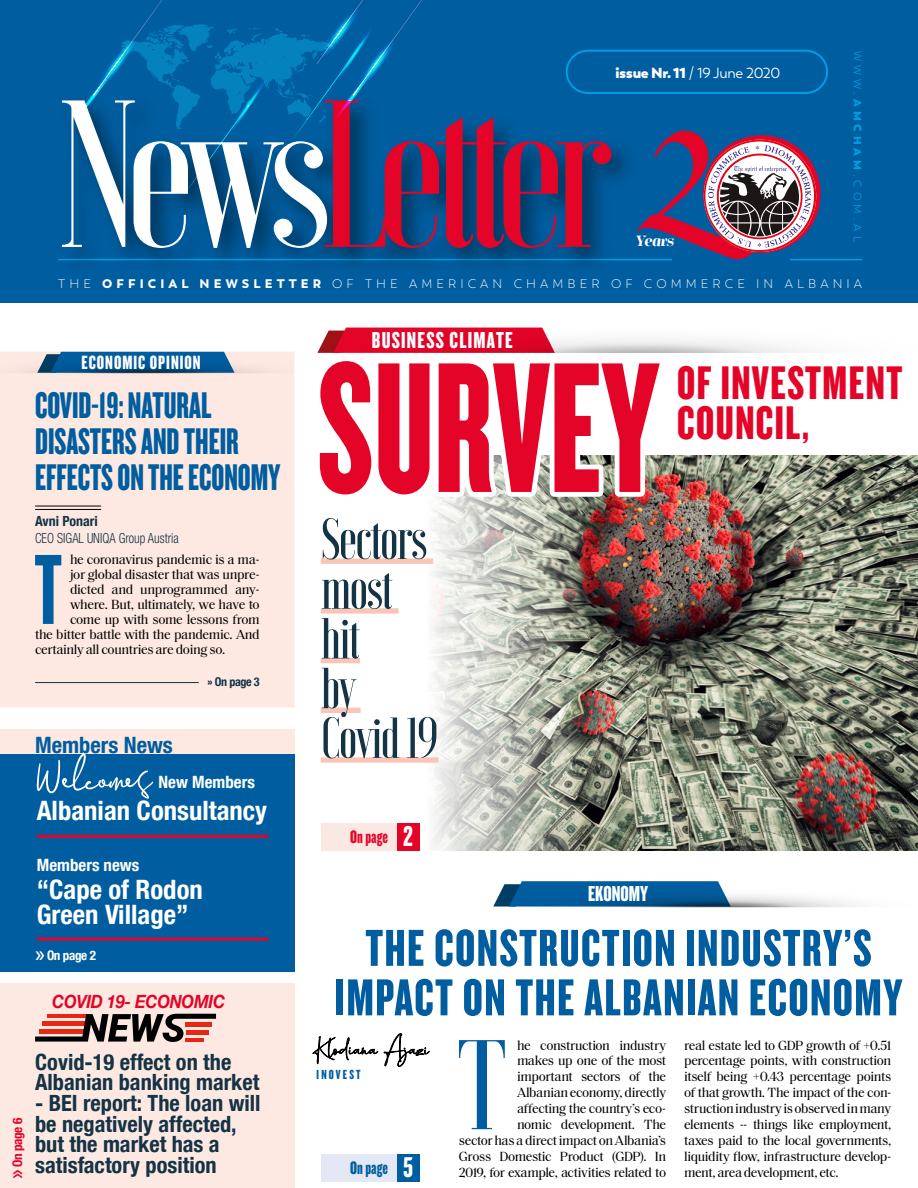
<style>
.page{position:relative;width:918px;height:1188px;background:#fff}
.page>*{position:absolute;margin:0;border:0;box-sizing:border-box;transform-origin:0 0}
.t1{font:500 209.25px "Voga";letter-spacing:-.06em;color:#e40428}
.t2{font:193.05px "Knockout HTF68 Full Featherwt";color:#e40428;scale:.85 1}
.t3{font:500 127.2px "Voga";color:#005d9f}
.t4{font:103.65px "Knockout HTF67 Full Bantamwt";color:#005d9f}
.t5{font:500 57.75px/49.8px "Voga";letter-spacing:-.035em;color:#143344;scale:.95 1}
.t6{font:54px/49.5px "Knockout HTF68 Full Featherwt";letter-spacing:.03em;color:#005d9f;text-align:center}
.t7{font:49.05px/40px "Knockout HTF68 Full Featherwt";letter-spacing:.03em;color:#e40428}
.t8{font:38.55px/36px "Knockout HTF68 Full Featherwt";color:#005d9f;scale:.9 1}
.t9{font:700 condensed 26.7px/24.6px "Helvetica Neue LT Com";color:#fff}
.t10{font:24px "Knockout HTF68 Full Featherwt";letter-spacing:.05em;color:#fff}
.t11{font:700 condensed 22.5px "Helvetica Neue LT Com";color:#005d9f}
.t12{font:22.5px "Knockout HTF68 Full Featherwt";color:#fff}
.t13{font:700 condensed 22.35px/20.7px "Helvetica Neue LT Com";color:#143344}
.t14{font:19.95px "Knockout HTF68 Full Featherwt";letter-spacing:.05em;color:#fff}
.t15{font:18.75px "Knockout HTF68 Full Featherwt";color:#e40428}
.t16{font:18.75px "Knockout HTF68 Full Featherwt";color:#005d9f}
.t17{font:italic 700 18.15px "Helvetica Neue LT Com";letter-spacing:-.02em;color:#e40428;scale:.9 1}
.t18{font:700 condensed 16.95px "Helvetica Neue LT Com";color:#fff}
.t19{font:italic 700 14.7px "Jaymont PERSONAL";color:#fff}
.t20{font:14.55px "Boston";letter-spacing:-.025em;color:#fff}
.t21{font:300 condensed 13.95px "Helvetica Neue LT Com";color:#143344;scale:.9 1}
.t22{font:700 condensed 13.95px "Helvetica Neue LT Com";color:#143344}
.t23{font:13.65px "Knockout HTF68 Full Featherwt";letter-spacing:.16em;color:#005d9f}
.t24{font:13.5px/15.9px "Saol Text";letter-spacing:-.025em;color:#000;text-align:right}
.t25{font:700 condensed 13.2px "Helvetica Neue LT Com";letter-spacing:-.03em;color:#fff}
.t26{font:700 condensed 13.2px "Helvetica Neue LT Com";letter-spacing:-.03em;color:#e40428}
.t27{font:300 12.45px "Boston";letter-spacing:.33em;color:#fff}
.t28{font:700 condensed 12.15px "Helvetica Neue LT Com";letter-spacing:-.03em;color:#143344}
.t29{font:10.8px "Boston";letter-spacing:.37em;color:#009fe3}
.s1{font-weight:800}
.s2{color:#fff}
.s3{font-weight:900}
.s4{font-family:"Interstate Mono";font-weight:400;font-stretch:normal;font-size:16.5px}
.s5{font-size:29.7px;color:#fff}
</style>
<div class="page">
<img style="left:321px;top:455px;width:597px;height:395px">
<div style="left:0;top:0;width:918px;height:302px;background:#005d9f"></div>
<div style="left:566px;top:50px;width:262px;height:44px;border:2px solid #009fe3;border-radius:21px"></div>
<svg style="left:645px;top:130px;width:171px;height:131px"></svg>
<hr style="left:58px;top:259px;width:614px;height:1px;background:#009fe3">
<hr style="left:790px;top:259px;width:72px;height:1px;background:#009fe3">
<img style="left:44px;top:57px;width:601px;height:246px">
<svg style="left:75px;top:0;width:367px;height:193px"></svg>
<svg style="left:317px;top:328px;width:354px;height:215px"></svg>
<div style="left:10px;top:362px;width:274px;height:335px;background:#fde9e2"></div>
<div style="left:0;top:352px;width:294px;height:355px;border:21px solid #fde9e2"></div>
<div style="left:0;top:984px;width:294px;height:204px;background:#fde9e2"></div>
<div style="left:0;top:729px;width:294px;height:241px;background:#fde9e2"></div>
<div style="left:0;top:754px;width:294px;height:218px;background:#005d9f"></div>
<hr style="left:37px;top:835px;width:231px;height:3px;background:#e40428">
<hr style="left:37px;top:938px;width:231px;height:3px;background:#e40428">
<svg style="left:37px;top:753px;width:116px;height:46px"></svg>
<hr style="left:35px;top:682px;width:164px;height:1px;background:#143344">
<img style="left:0;top:351px;width:295px;height:22px">
<hr style="left:35px;top:506px;width:66px;height:1px;background:#000">
<hr style="left:35px;top:509px;width:66px;height:1px;background:#000">
<div style="left:321px;top:559px;width:112px;height:5px;background:#f9c5b7"></div>
<div style="left:321px;top:608px;width:77px;height:6px;background:#f9c5b7"></div>
<div style="left:321px;top:658px;width:39px;height:5px;background:#f9c5b7"></div>
<div style="left:321px;top:708px;width:40px;height:5px;background:#f9c5b7"></div>
<div style="left:321px;top:757px;width:118px;height:6px;background:#f9c5b7"></div>
<div style="left:321px;top:823px;width:76px;height:27px;background:#fce8e2"></div>
<div style="left:397px;top:823px;width:23px;height:27px;background:#e40428"></div>
<div style="left:321px;top:1154px;width:76px;height:28px;background:#dee3f2"></div>
<div style="left:397px;top:1154px;width:23px;height:28px;background:#005d9f"></div>
<svg style="left:493px;top:881px;width:30px;height:26px"></svg>
<img style="left:523px;top:881px;width:335px;height:26px">
<svg style="left:313px;top:1036px;width:65px;height:28px"></svg>
<svg style="left:384px;top:1033px;width:46px;height:34px"></svg>
<svg style="left:35px;top:1014px;width:181px;height:28px"></svg>
<p class="t20" style="left:616px;top:64px;width:166px"><span class="s1">issue Nr. 11</span> / 19 June 2020</p>
<h1 class="t1" style="left:57px;top:57px;width:558px"><span class="s2">News</span>Letter</h1>
<p class="t19" style="left:637px;top:231px;width:39px">Years</p>
<p class="t29" style="left:864px;top:51px;width:192px;rotate:90deg">WWW.<span class="s1">AMCHAM</span>.COM.AL</p>
<p class="t27" style="left:58px;top:277px;width:805px">THE <span class="s3">OFFICIAL NEWSLETTER</span> OF THE AMERICAN CHAMBER OF COMMERCE IN ALBANIA</p>
<h3 class="t14" style="left:81px;top:352px;width:121px">ECONOMIC OPINION</h3>
<h3 class="t8" style="left:35px;top:388px;width:274px">COVID-19: NATURAL<br>DISASTERS AND THEIR<br>EFFECTS ON THE ECONOMY</h3>
<p class="t22" style="left:35px;top:513px;width:64px">Avni Ponari</p>
<p class="t21" style="left:35px;top:530px;width:161px">CEO SIGAL UNIQA Group Austria</p>
<h3 class="t4" style="left:35px;top:537px;width:29px">T</h3>
<p class="t24" style="left:70px;top:550px;width:191px">he coronavirus pandemic is a ma-</p>
<p class="t24" style="left:70px;top:565px;width:191px">jor global disaster that was unpre-</p>
<p class="t24" style="left:70px;top:580px;width:191px">dicted and unprogrammed any-</p>
<p class="t24" style="left:70px;top:595px;width:191px">where. But, ultimately, we have to</p>
<p class="t24" style="left:70px;top:610px;width:191px">come up with some lessons from</p>
<p class="t24" style="left:35px;top:625px;width:226px">the bitter battle with the pandemic. And</p>
<p class="t24" style="left:35px;top:640px;width:192px">certainly all countries are doing so.</p>
<p class="t28" style="left:208px;top:674px;width:54px">» On page 3</p>
<h3 class="t11" style="left:35px;top:732px;width:139px">Members News</h3>
<p class="t18" style="left:159px;top:772px;width:98px">New Members</p>
<h3 class="t9" style="left:37px;top:798px;width:232px">Albanian Consultancy</h3>
<p class="t18" style="left:37px;top:855px;width:104px">Members news</p>
<h3 class="t9" style="left:37px;top:878px;width:168px">“Cape of Rodon<br>Green Village”</h3>
<p class="t25" style="left:35px;top:948px;width:62px"><span class="s4">»</span> On page 2</p>
<h3 class="t17" style="left:52px;top:990px;width:194px">COVID 19- ECONOMIC</h3>
<p class="t26" style="left:9px;top:1179px;width:62px;rotate:-90deg"><span class="s4">»</span> On page 6</p>
<h3 class="t13" style="left:35px;top:1052px;width:226px">Covid-19 effect on the<br>Albanian banking market</h3>
<h3 class="t13" style="left:35px;top:1093px;width:227px">- BEI report: The loan will be negatively affected, but the market has a satisfactory position</h3>
<h3 class="t10" style="left:372px;top:328px;width:142px">BUSINESS CLIMATE</h3>
<h2 class="t2" style="left:317px;top:330px;width:404px">SURVEY</h2>
<h3 class="t5" style="left:321px;top:512px;width:125px">Sectors most hit<br>by<br>Covid 19</h3>
<h3 class="t7" style="left:677px;top:363px;width:227px">OF INVESTMENT<br>COUNCIL,</h3>
<h3 class="t15" style="left:350px;top:827px;width:64px">On page <span class="s5">2</span></h3>
<h3 class="t12" style="left:588px;top:882px;width:62px">EKONOMY</h3>
<h3 class="t6" style="left:335px;top:924px;width:569px">THE CONSTRUCTION INDUSTRY’S<br>IMPACT ON THE ALBANIAN ECONOMY</h3>
<h3 class="t3" style="left:457px;top:1014px;width:51px">T</h3>
<p class="t24" style="left:459px;top:1036px;width:209px">he construction industry<br>makes up one of the most important sectors of the<br>Albanian economy, directly<br>affecting the country’s eco-<br>nomic development. The<br>sector has a direct impact on Albania’s<br>Gross Domestic Product (GDP). In<br>2019, for example, activities related to</p>
<p class="t24" style="left:684px;top:1036px;width:209px;text-align:justify">real estate led to GDP growth of +0.51 percentage points, with construction itself being +0.43 percentage points of that growth. The impact of the con&shy;struction industry is observed in many elements -- things like employment, taxes paid to the local governments, liquidity flow, infrastructure develop&shy;ment, area development, etc.</p>
<p class="t23" style="left:317px;top:1068px;width:46px">INOVEST</p>
<h3 class="t16" style="left:350px;top:1158px;width:64px">On page <span class="s5">5</span></h3>
</div>
